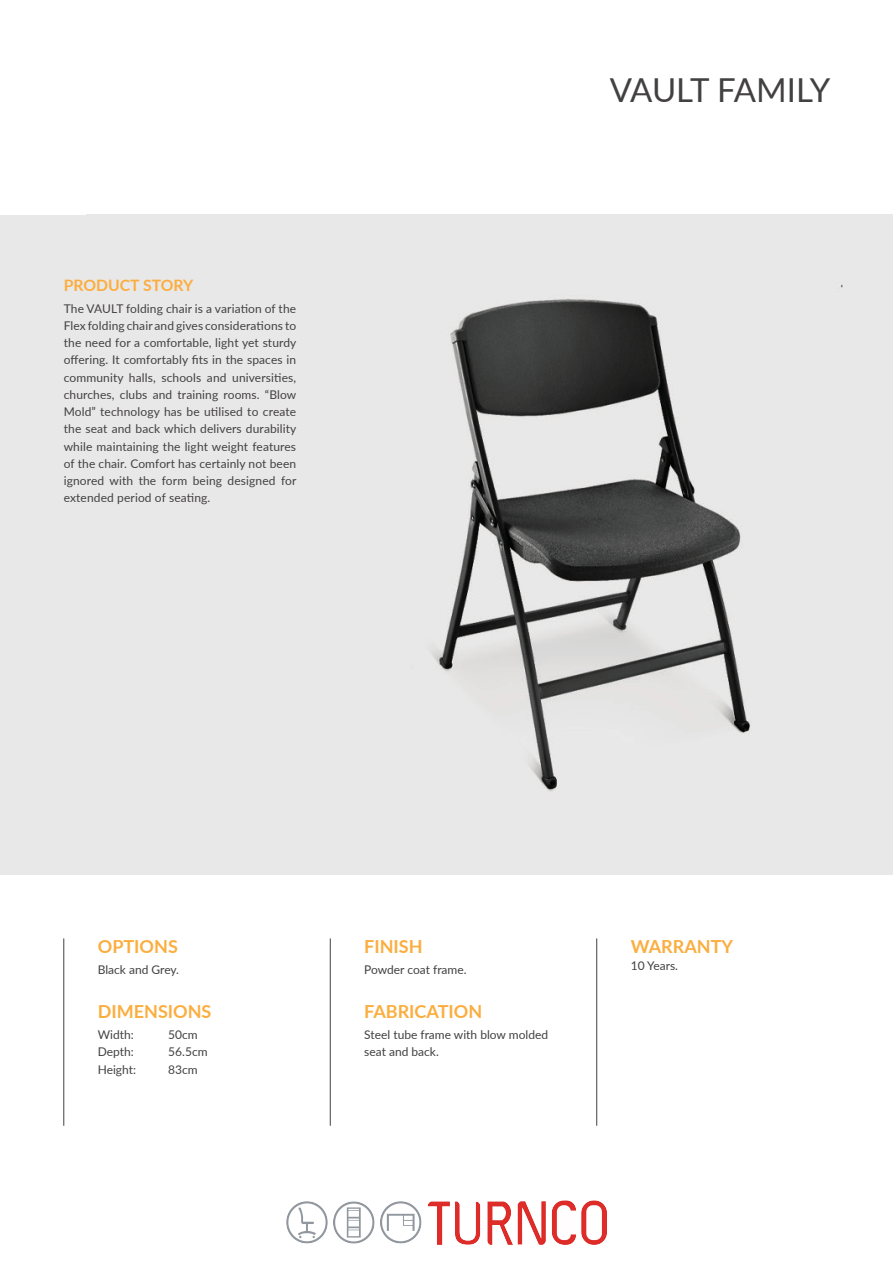
<style>
.page{position:relative;width:893px;height:1263px;background:#fff}
.page>*{position:absolute;margin:0;border:0;box-sizing:border-box;transform-origin:0 0}
.t1{font:33px "Lato";letter-spacing:-.015em;color:#424041}
.t2{font:700 18px "Lato";color:#fbae3f}
.t3{font:700 15.75px "Lato";color:#fbae3f}
.t4{font:12px/17.2px "Lato";color:#424041;text-align:justify}
</style>
<div class="page">
<div style="left:0;top:215px;width:893px;height:660px;background:#e9e8e8"></div>
<img style="left:432px;top:284px;width:411px;height:507px">
<hr style="left:330px;top:938px;width:1px;height:188px;background:#424041">
<hr style="left:596px;top:938px;width:1px;height:188px;background:#424041">
<hr style="left:63px;top:938px;width:1px;height:188px;background:#424041">
<img style="left:286px;top:1200px;width:321px;height:45px">
<p class="t3" style="left:64px;top:274px;width:131px">PRODUCT STORY</p>
<p class="t4" style="left:64px;top:299px;width:234px">The VAULT folding chair is a variation of the Flex folding chair and gives considerations to the need for a comfortable, light yet sturdy offering. It comfortably fits in the spaces in community halls, schools and universities, churches, clubs and training rooms. “Blow Mold” technology has be utilised to create the seat and back which delivers durability while maintaining the light weight features of the chair. Comfort has certainly not been ignored with the form being designed for extended period of seating.</p>
<p class="t1" style="left:610px;top:66px;width:222px">VAULT FAMILY</p>
<p class="t2" style="left:98px;top:933px;width:82px">OPTIONS</p>
<p class="t4" style="left:98px;top:961px;width:83px">Black and Grey.</p>
<p class="t2" style="left:98px;top:998px;width:115px">DIMENSIONS</p>
<p class="t4" style="left:98px;top:1025px;width:37px">Width:</p>
<p class="t4" style="left:168px;top:1025px;width:31px">50cm</p>
<p class="t4" style="left:98px;top:1043px;width:38px">Depth:</p>
<p class="t4" style="left:168px;top:1043px;width:41px">56.5cm</p>
<p class="t4" style="left:98px;top:1060px;width:40px">Height:</p>
<p class="t4" style="left:168px;top:1060px;width:31px">83cm</p>
<p class="t2" style="left:364px;top:933px;width:60px">FINISH</p>
<p class="t4" style="left:364px;top:961px;width:104px">Powder coat frame.</p>
<p class="t2" style="left:364px;top:998px;width:120px">FABRICATION</p>
<p class="t4" style="left:364px;top:1025px;width:185px">Steel tube frame with blow molded seat and back.</p>
<p class="t2" style="left:631px;top:933px;width:104px">WARRANTY</p>
<p class="t4" style="left:631px;top:957px;width:49px">10 Years.</p>
</div>
